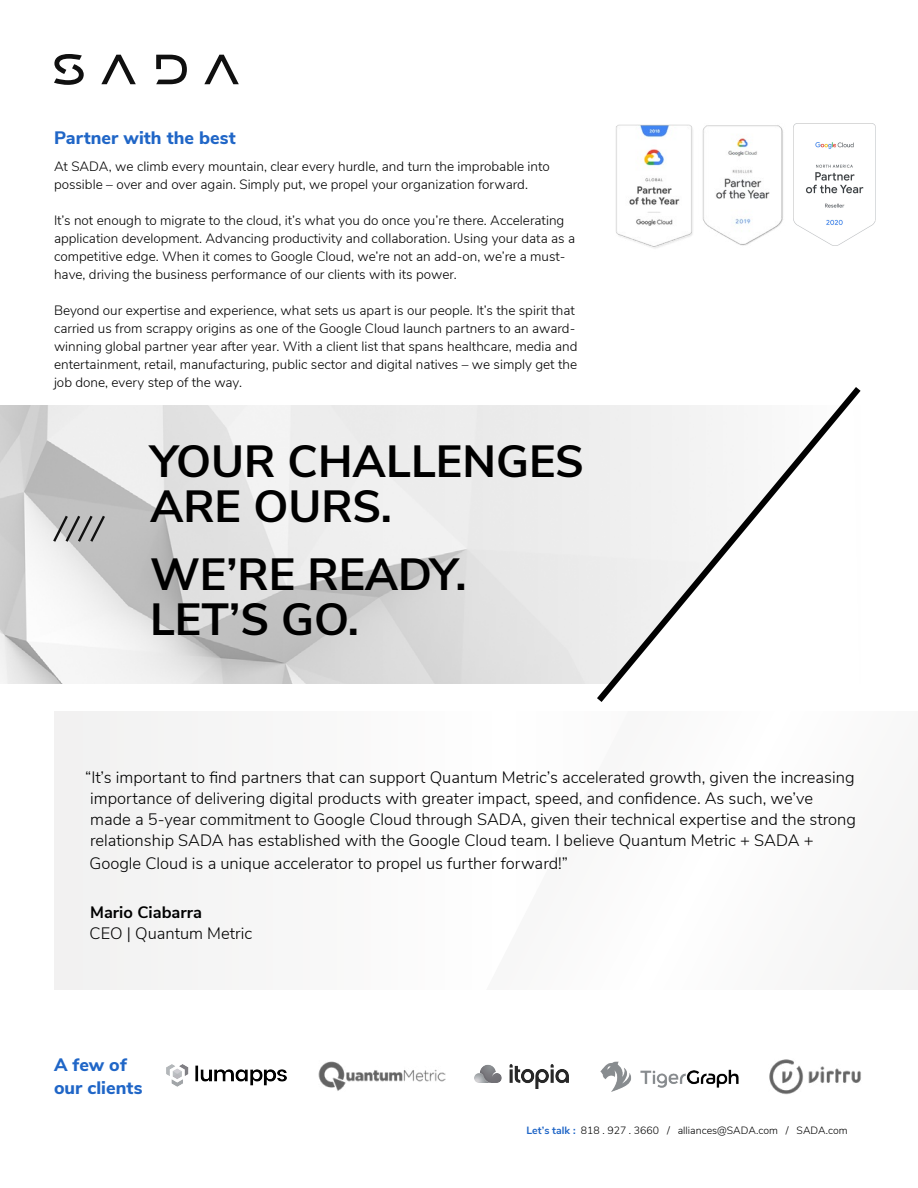
<style>
.page{position:relative;width:918px;height:1188px;background:#fff}
.page>*{position:absolute;margin:0;border:0;box-sizing:border-box;transform-origin:0 0}
.t1{font:700 45px/45px "Nunito Sans";color:#000}
.t2{font:800 18px/22.5px "Nunito Sans";letter-spacing:.005em;color:#2066c7}
.t3{font:300 16.5px/21px "Nunito Sans";color:#000}
.t4{font:700 16.5px "Nunito Sans";color:#000}
.t5{font:300 13.5px/18px "Nunito Sans";color:#000}
.t6{font:300 10.5px "Nunito Sans";color:#000}
.s1{font-weight:700;color:#2066c7}
</style>
<div class="page">
<div style="left:54px;top:711px;width:864px;height:279px;background:#f9f9f9"></div>
<img style="left:702px;top:125px;width:81px;height:121px">
<img style="left:616px;top:124px;width:77px;height:124px">
<img style="left:319px;top:1061px;width:127px;height:30px">
<img style="left:769px;top:1059px;width:92px;height:35px">
<img style="left:0;top:405px;width:591px;height:279px">
<svg style="left:591px;top:387px;width:270px;height:315px"></svg>
<svg style="left:51px;top:513px;width:56px;height:31px;background:#aaa"></svg>
<svg style="left:54px;top:54px;width:185px;height:31px"></svg>
<img style="left:601px;top:1061px;width:137px;height:31px">
<img style="left:475px;top:1064px;width:93px;height:24px">
<img style="left:167px;top:1064px;width:120px;height:23px">
<img style="left:793px;top:124px;width:83px;height:121px">
<h2 class="t2" style="left:54px;top:125px;width:183px">Partner with the best</h2>
<p class="t5" style="left:54px;top:156px;width:497px">At SADA, we climb every mountain, clear every hurdle, and turn the improbable into possible – over and over again. Simply put, we propel your organization forward.</p>
<p class="t5" style="left:54px;top:210px;width:523px">It’s not enough to migrate to the cloud, it’s what you do once you’re there. Accelerating application development. Advancing productivity and collaboration. Using your data as a competitive edge. When it comes to Google Cloud, we’re not an add-on, we’re a must&shy;have, driving the business performance of our clients with its power.</p>
<p class="t5" style="left:54px;top:300px;width:525px">Beyond our expertise and experience, what sets us apart is our people. It’s the spirit that carried us from scrappy origins as one of the Google Cloud launch partners to an award&shy;winning global partner year after year. With a client list that spans healthcare, media and entertainment, retail, manufacturing, public sector and digital natives – we simply get the job done, every step of the way.</p>
<h1 class="t1" style="left:150px;top:436px;width:435px">YOUR CHALLENGES<br>ARE OURS.</h1>
<h1 class="t1" style="left:150px;top:549px;width:318px">WE’RE READY.<br>LET’S GO.</h1>
<p class="t3" style="left:85px;top:766px;width:772px">“It’s important to find partners that can support Quantum Metric’s accelerated growth, given the increasing importance of delivering digital products with greater impact, speed, and confidence. As such, we’ve<br>made a 5-year commitment to Google Cloud through SADA, given their technical expertise and the strong relationship SADA has established with the Google Cloud team. I believe Quantum Metric + SADA +</p>
<p class="t3" style="left:90px;top:851px;width:480px">Google Cloud is a unique accelerator to propel us further forward!”</p>
<p class="t4" style="left:90px;top:900px;width:113px">Mario Ciabarra</p>
<p class="t3" style="left:90px;top:922px;width:164px">CEO | Quantum Metric</p>
<h2 class="t2" style="left:54px;top:1052px;width:90px">A few of our clients</h2>
<p class="t6" style="left:526px;top:1123px;width:323px"><span class="s1">Let’s talk :</span> 818 . 927 . 3660 / alliances@SADA.com / SADA.com</p>
</div>
